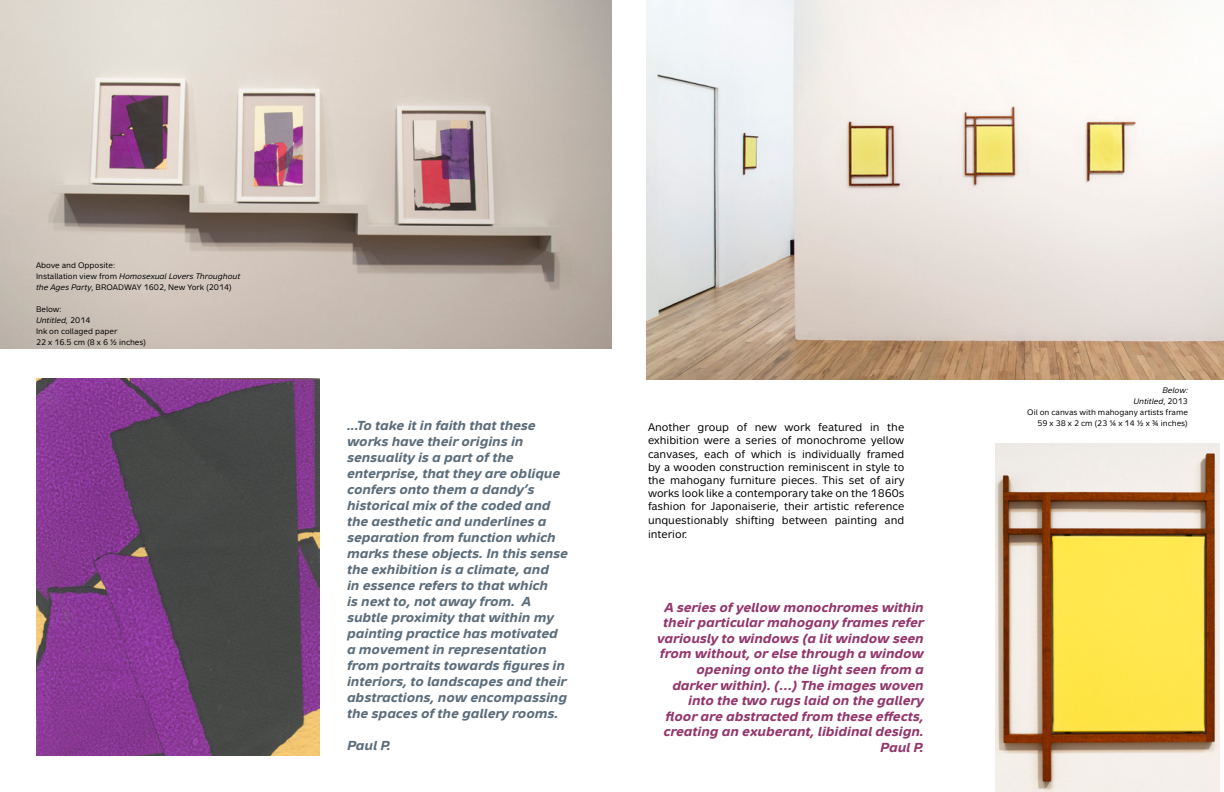
<style>
.page{position:relative;width:1224px;height:792px;background:#fff}
.page>*{position:absolute;margin:0;border:0;box-sizing:border-box;transform-origin:0 0}
.t1{font:italic 700 13px/16px "Metron Text OT";color:#5b6d7b}
.t2{font:italic 700 13px/15.6px "Metron Text OT";color:#93366b;text-align:right}
.t3{font:11px/13.2px "Metron Text OT";color:#000;text-align:justify}
.t4{font:8px/11px "Metron Text OT";color:#000}
.s1{font-style:italic}
</style>
<div class="page">
<img style="left:0;top:0;width:612px;height:348px">
<img style="left:36px;top:379px;width:284px;height:377px">
<img style="left:647px;top:0;width:577px;height:379px">
<img style="left:995px;top:443px;width:225px;height:349px">
<p class="t4" style="left:36px;top:260px;width:206px">Above and Opposite:<br>Installation view from <span class="s1">Homosexual Lovers Throughout the Ages Party</span>, BROADWAY 1602, New York (2014)</p>
<p class="t4" style="left:36px;top:304px;width:112px">Below:<br><span class="s1">Untitled,</span> 2014<br>Ink on collaged paper<br>22 x 16.5 cm (8 x 6 ½ inches)</p>
<p class="t1" style="left:347px;top:417px;width:222px">...To take it in faith that these works have their origins in sensuality is a part of the enterprise, that they are oblique confers onto them a dandy’s historical mix of the coded and the aesthetic and underlines a separation from function which marks these objects. In this sense the exhibition is a climate, and<br>in essence refers to that which<br>is next to, not away from. A subtle proximity that within my painting practice has motivated a movement in representation from portraits towards figures in interiors, to landscapes and their abstractions, now encompassing the spaces of the gallery rooms.</p>
<p class="t1" style="left:347px;top:738px;width:45px">Paul P.</p>
<p class="t3" style="left:648px;top:421px;width:258px">Another group of new work featured in the exhibition were a series of monochrome yellow canvases, each of which is individually framed by a wooden construction reminiscent in style to the mahogany furniture pieces. This set of airy works look like a contemporary take on the 1860s fashion for Japonaiserie, their artistic reference unquestionably shifting between painting and</p>
<p class="t3" style="left:648px;top:528px;width:41px">interior.</p>
<p class="t2" style="left:657px;top:599px;width:268px">A series of yellow monochromes within their particular mahogany frames refer variously to windows (a lit window seen from without, or else through a window opening onto the light seen from a darker within). (…) The images woven into the two rugs laid on the gallery floor are abstracted from these effects, creating an exuberant, libidinal design.<br>Paul P.</p>
<p class="t4" style="left:1027px;top:385px;width:162px;text-align:right"><span class="s1">Below:<br>Untitled</span>, 2013<br>Oil on canvas with mahogany artists frame<br>59 x 38 x 2 cm (23 ¼ x 14 ½ x ¾ inches)</p>
</div>
